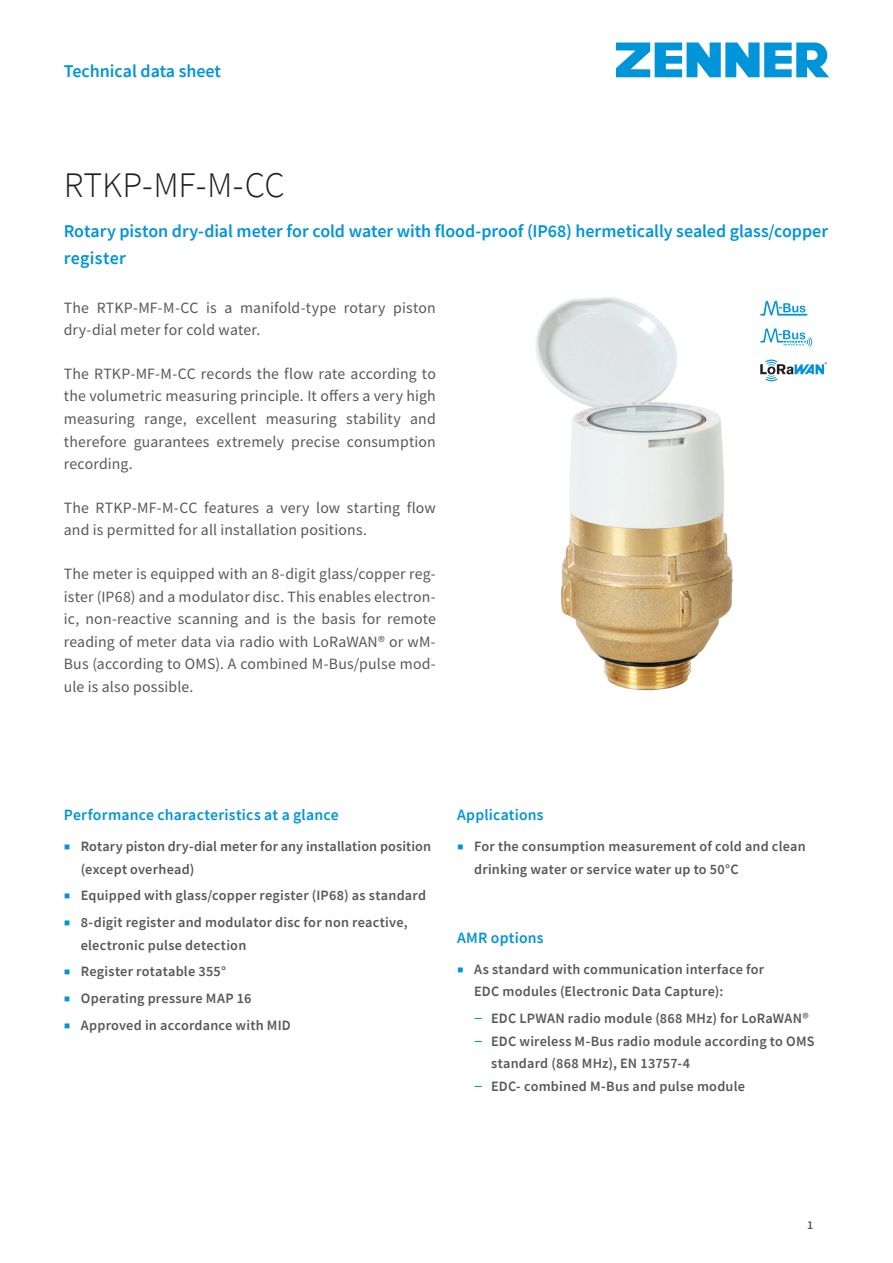
<style>
.page{position:relative;width:893px;height:1263px;background:#fff}
.page>*{position:absolute;margin:0;border:0;box-sizing:border-box;transform-origin:0 0}
.t1{font:300 36px "Source Sans Pro";letter-spacing:-.005em;color:#231f20}
.t2{font:600 18px/27px "Source Sans Pro";letter-spacing:-.005em;color:#0095d9}
.t3{font:600 18px "Source Sans Pro";color:#0095da}
.t4{font:15.75px/22.5px "Source Sans Pro";letter-spacing:.01em;color:#57585a}
.t5{font:600 15.75px "Source Sans Pro";letter-spacing:.01em;color:#0095d9}
.t6{font:600 14.25px/22.5px "Source Sans Pro";letter-spacing:.015em;color:#57585a}
.t7{font:600 12px "Source Sans Pro";color:#57585a}
.t8{font:5.25px "Source Sans Pro";color:#231f20}
.s1{font-weight:400;font-size:6px;color:#0095d9}
.s2{font-weight:400;font-size:18px;color:#0095d9}
</style>
<div class="page">
<svg style="left:616px;top:43px;width:213px;height:34px"></svg>
<img style="left:536px;top:297px;width:240px;height:394px">
<svg style="left:760px;top:360px;width:64px;height:21px"></svg>
<svg style="left:760px;top:328px;width:52px;height:19px"></svg>
<svg style="left:760px;top:301px;width:47px;height:15px"></svg>
<p class="t3" style="left:64px;top:60px;width:159px">Technical data sheet</p>
<h1 class="t1" style="left:64px;top:163px;width:222px">RTKP-MF-M-CC</h1>
<p class="t2" style="left:64px;top:217px;width:766px">Rotary piston dry-dial meter for cold water with flood-proof (IP68) hermetically sealed glass/copper register</p>
<p class="t4" style="left:64px;top:296px;width:374px">The RTKP-MF-M-CC is a manifold-type rotary piston dry-dial meter for cold water.</p>
<p class="t4" style="left:64px;top:362px;width:374px;text-align:justify">The RTKP-MF-M-CC records the flow rate according to the volumetric measuring principle. It offers a very high measuring range, excellent measuring stability and therefore guarantees extremely precise consumption recording.</p>
<p class="t4" style="left:64px;top:496px;width:374px">The RTKP-MF-M-CC features a very low starting flow and is permitted for all installation positions.</p>
<p class="t4" style="left:64px;top:562px;width:374px;text-align:justify">The meter is equipped with an 8-digit glass/copper reg&shy;ister (IP68) and a modulator disc. This enables electron&shy;ic, non-reactive scanning and is the basis for remote reading of meter data via radio with LoRaWAN® or wM-Bus (according to OMS). A combined M-Bus/pulse mod&shy;ule is also possible.</p>
<p class="t8" style="left:825px;top:361px;width:4px">®</p>
<p class="t5" style="left:64px;top:804px;width:276px">Performance characteristics at a glance</p>
<p class="t6" style="left:81px;top:835px;width:352px;text-indent:-16px"><span class="s1">■</span> Rotary piston dry-dial meter for any installation position (except overhead)</p>
<p class="t6" style="left:65px;top:884px;width:363px"><span class="s1">■</span> Equipped with glass/copper register (IP68) as standard</p>
<p class="t6" style="left:81px;top:911px;width:328px;text-indent:-16px"><span class="s1">■</span> 8-digit register and modulator disc for non reactive, electronic pulse detection</p>
<p class="t6" style="left:65px;top:960px;width:163px"><span class="s1">■</span> Register rotatable 355°</p>
<p class="t6" style="left:65px;top:987px;width:188px"><span class="s1">■</span> Operating pressure MAP 16</p>
<p class="t6" style="left:65px;top:1014px;width:228px"><span class="s1">■</span> Approved in accordance with MID</p>
<p class="t5" style="left:457px;top:804px;width:88px">Applications</p>
<p class="t6" style="left:474px;top:835px;width:333px;text-indent:-16px"><span class="s1">■</span> For the consumption measurement of cold and clean drinking water or service water up to 50°C</p>
<p class="t5" style="left:457px;top:927px;width:88px">AMR options</p>
<p class="t6" style="left:474px;top:958px;width:292px;text-indent:-16px"><span class="s1">■</span> As standard with communication interface for<br>EDC modules (Electronic Data Capture):</p>
<p class="t6" style="left:474px;top:1007px;width:336px"><span class="s2">–</span> EDC LPWAN radio module (868 MHz) for LoRaWAN®</p>
<p class="t6" style="left:491px;top:1029px;width:325px;text-indent:-17px"><span class="s2">–</span> EDC wireless M-Bus radio module according to OMS standard (868 MHz), EN 13757-4</p>
<p class="t6" style="left:474px;top:1074px;width:272px"><span class="s2">–</span> EDC- combined M-Bus and pulse module</p>
<p class="t7" style="left:807px;top:1217px;width:8px">1</p>
</div>
